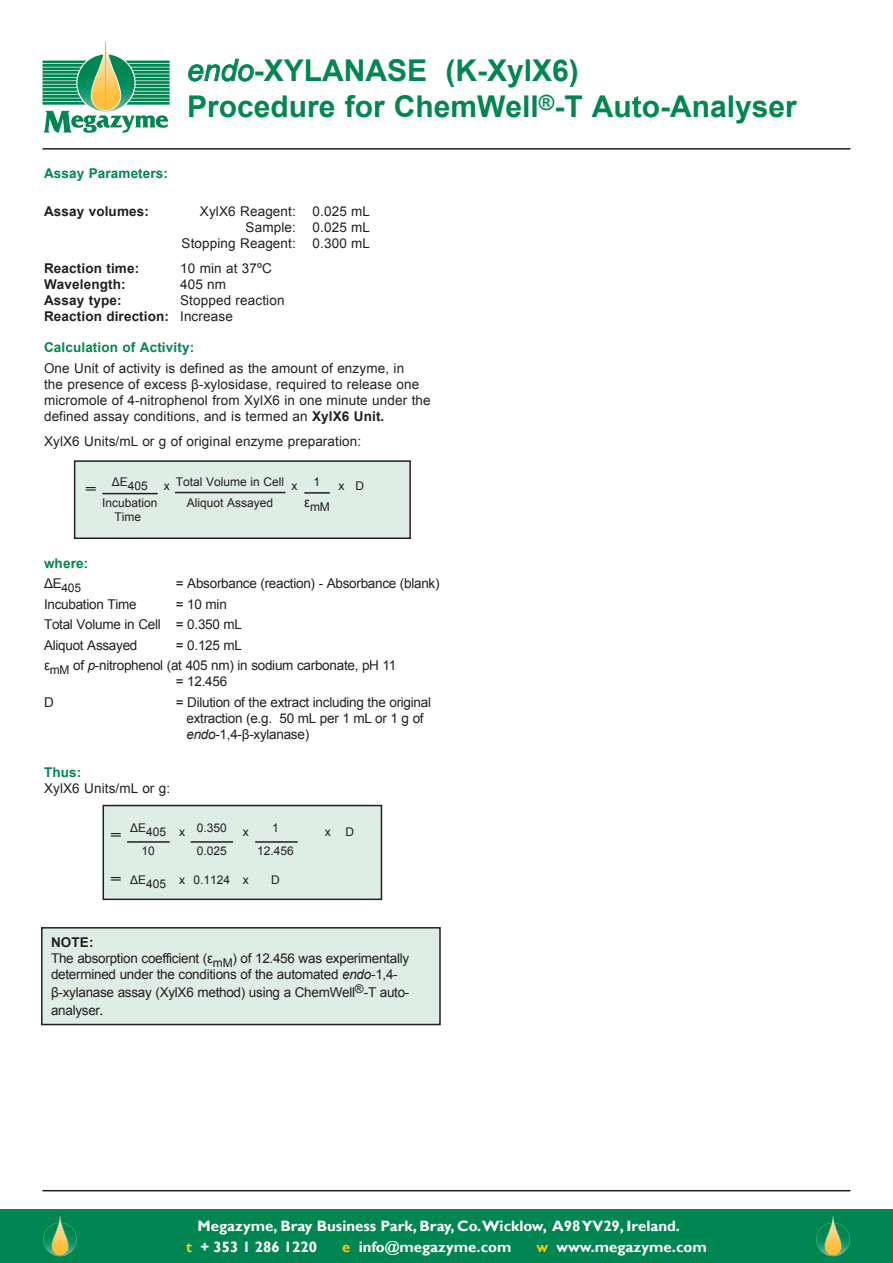
<style>
.page{position:relative;width:893px;height:1263px;background:#fff}
.page>*{position:absolute;margin:0;border:0;box-sizing:border-box;transform-origin:0 0}
.t1{font:700 30px/36px "Arial";color:#008751}
.t2{font:700 15px "Gill Sans";color:#fff}
.t3{font:13.5px/16.2px "Arial";letter-spacing:-.02em;color:#231f20}
.t4{font:13.5px/16.2px "Arial";letter-spacing:.01em;color:#231f20}
.t5{font:700 13.5px "Arial";letter-spacing:.01em;color:#231f20}
.t6{font:700 13.5px "Arial";letter-spacing:.01em;color:#008751}
.t7{font:12px "Arial";color:#231f20}
.t8{font:12px "Arial";color:#231f20;scale:1.75 1}
.s1{font-weight:400;font-style:italic}
.s2{font-weight:400}
.s3{font-weight:700}
.s4{font-style:italic}
.s5{font-family:"Gill Sans";font-size:15px}
.s6{color:#feca0a}
</style>
<div class="page">
<svg style="left:43px;top:43px;width:127px;height:90px"></svg>
<hr style="left:106px;top:43px;width:1px;height:67px;background:#fcb814">
<div style="left:1px;top:1209px;width:891px;height:53px;background:#008751"></div>
<div style="left:0;top:1209px;width:893px;height:54px;border:1px solid #008751"></div>
<img style="left:816px;top:1216px;width:34px;height:40px">
<img style="left:43px;top:1216px;width:34px;height:40px">
<svg style="left:188px;top:59px;width:66px;height:23px"></svg>
<hr style="left:43px;top:148px;width:807px;height:2px;background:#231f20">
<hr style="left:43px;top:1190px;width:807px;height:1px;background:#231f20">
<div style="left:75px;top:461px;width:335px;height:77px;background:#deede6"></div>
<div style="left:74px;top:460px;width:337px;height:79px;border:2px solid #231f20"></div>
<hr style="left:102px;top:493px;width:56px;height:1px;background:#231f20">
<hr style="left:175px;top:492px;width:110px;height:1px;background:#231f20">
<hr style="left:304px;top:492px;width:26px;height:2px;background:#231f20">
<div style="left:42px;top:928px;width:398px;height:96px;background:#deede6"></div>
<div style="left:41px;top:927px;width:400px;height:98px;border:2px solid #231f20"></div>
<div style="left:103px;top:805px;width:278px;height:94px;background:#deede6"></div>
<div style="left:103px;top:805px;width:279px;height:95px;border:2px solid #231f20"></div>
<hr style="left:127px;top:841px;width:43px;height:2px;background:#231f20">
<hr style="left:191px;top:841px;width:42px;height:2px;background:#231f20">
<hr style="left:255px;top:841px;width:43px;height:2px;background:#231f20">
<p class="t1" style="left:187px;top:53px;width:611px"><span class="s1">endo</span>-XYLANASE (K-XylX6)<br>Procedure for ChemWell<sup>®</sup>-T Auto-Analyser</p>
<p class="t6" style="left:44px;top:164px;width:126px">Assay Parameters:</p>
<p class="t5" style="left:44px;top:202px;width:106px">Assay volumes:</p>
<p class="t4" style="left:200px;top:203px;width:172px">XylX6 Reagent: 0.025 mL</p>
<p class="t4" style="left:246px;top:219px;width:126px">Sample: 0.025 mL</p>
<p class="t4" style="left:182px;top:235px;width:190px">Stopping Reagent: 0.300 mL</p>
<p class="t5" style="left:44px;top:259px;width:97px">Reaction time:</p>
<p class="t4" style="left:180px;top:260px;width:93px">10 min at 37ºC</p>
<p class="t5" style="left:44px;top:275px;width:83px">Wavelength:</p>
<p class="t3" style="left:180px;top:276px;width:48px">405 nm</p>
<p class="t5" style="left:44px;top:291px;width:79px">Assay type:</p>
<p class="t4" style="left:180px;top:292px;width:106px">Stopped reaction</p>
<p class="t5" style="left:44px;top:308px;width:190px">Reaction direction: <span class="s2">Increase</span></p>
<p class="t6" style="left:44px;top:338px;width:152px">Calculation of Activity:</p>
<p class="t4" style="left:44px;top:360px;width:388px">One Unit of activity is defined as the amount of enzyme, in<br>the presence of excess β-xylosidase, required to release one micromole of 4-nitrophenol from XylX6 in one minute under the defined assay conditions, and is termed an <span class="s3">XylX6 Unit.</span></p>
<p class="t4" style="left:44px;top:433px;width:319px">XylX6 Units/mL or g of original enzyme preparation:</p>
<p class="t8" style="left:85px;top:481px;width:9px">=</p>
<p class="t7" style="left:112px;top:478px;width:38px">ΔE405</p>
<p class="t7" style="left:164px;top:474px;width:135px">x Total Volume in Cell x</p>
<p class="t7" style="left:314px;top:474px;width:8px">1</p>
<p class="t7" style="left:339px;top:478px;width:27px">x D</p>
<p class="t7" style="left:102px;top:495px;width:57px">Incubation</p>
<p class="t7" style="left:187px;top:495px;width:88px">Aliquot Assayed</p>
<p class="t7" style="left:304px;top:499px;width:27px"><sup>ε</sup>mM</p>
<p class="t7" style="left:115px;top:509px;width:28px">Time</p>
<p class="t6" style="left:44px;top:554px;width:46px">where:</p>
<p class="t7" style="left:44px;top:580px;width:39px"><sup>ΔE</sup>405</p>
<p class="t3" style="left:176px;top:576px;width:265px">= Absorbance (reaction) - Absorbance (blank)</p>
<p class="t3" style="left:44px;top:596px;width:94px">Incubation Time</p>
<p class="t3" style="left:176px;top:596px;width:53px">= 10 min</p>
<p class="t3" style="left:44px;top:616px;width:200px">Total Volume in Cell = 0.350 mL</p>
<p class="t3" style="left:44px;top:637px;width:95px">Aliquot Assayed</p>
<p class="t3" style="left:176px;top:637px;width:68px">= 0.125 mL</p>
<p class="t3" style="left:176px;top:657px;width:222px;text-indent:-132px">ε<sub>mM</sub> of <span class="s4">p</span>-nitrophenol (at 405 nm) in sodium carbonate, pH 11 = 12.456</p>
<p class="t3" style="left:44px;top:694px;width:11px">D</p>
<p class="t3" style="left:186px;top:694px;width:246px;text-indent:-11px">= Dilution of the extract including the original extraction (e.g. 50 mL per 1 mL or 1 g of <span class="s4">endo</span>-1,4-β-xylanase)</p>
<p class="t6" style="left:44px;top:763px;width:39px">Thus:</p>
<p class="t4" style="left:44px;top:780px;width:128px">XylX6 Units/mL or g:</p>
<p class="t8" style="left:110px;top:827px;width:9px">=</p>
<p class="t7" style="left:130px;top:820px;width:98px">ΔE405 x 0.350</p>
<p class="t7" style="left:243px;top:824px;width:7px">x</p>
<p class="t7" style="left:272px;top:820px;width:8px">1</p>
<p class="t7" style="left:325px;top:824px;width:31px">x D</p>
<p class="t7" style="left:141px;top:843px;width:15px">10</p>
<p class="t7" style="left:197px;top:843px;width:32px">0.025</p>
<p class="t7" style="left:257px;top:843px;width:38px">12.456</p>
<p class="t8" style="left:110px;top:872px;width:81px">= ΔE405 x 0.1124 x</p>
<p class="t7" style="left:271px;top:872px;width:10px">D</p>
<p class="t5" style="left:51px;top:933px;width:44px">NOTE:</p>
<p class="t3" style="left:51px;top:950px;width:360px">The absorption coefficient (ε<sub>mM</sub>) of 12.456 was experimentally determined under the conditions of the automated <span class="s4">endo</span>-1,4-</p>
<p class="t3" style="left:51px;top:984px;width:360px;line-height:18px">β-xylanase assay (XylX6 method) using a ChemWell<sup>®</sup>-T auto&shy;analyser<span class="s5">.</span></p>
<p class="t2" style="left:198px;top:1217px;width:484px">Megazyme, Bray Business Park, Bray, Co.Wicklow, A98 YV29, Ireland.</p>
<p class="t2" style="left:186px;top:1238px;width:132px"><span class="s6">t</span> + 353 1 286 1220</p>
<p class="t2" style="left:342px;top:1238px;width:171px"><span class="s6">e</span> info@megazyme.com</p>
<p class="t2" style="left:536px;top:1238px;width:172px"><span class="s6">w</span> www.megazyme.com</p>
</div>
